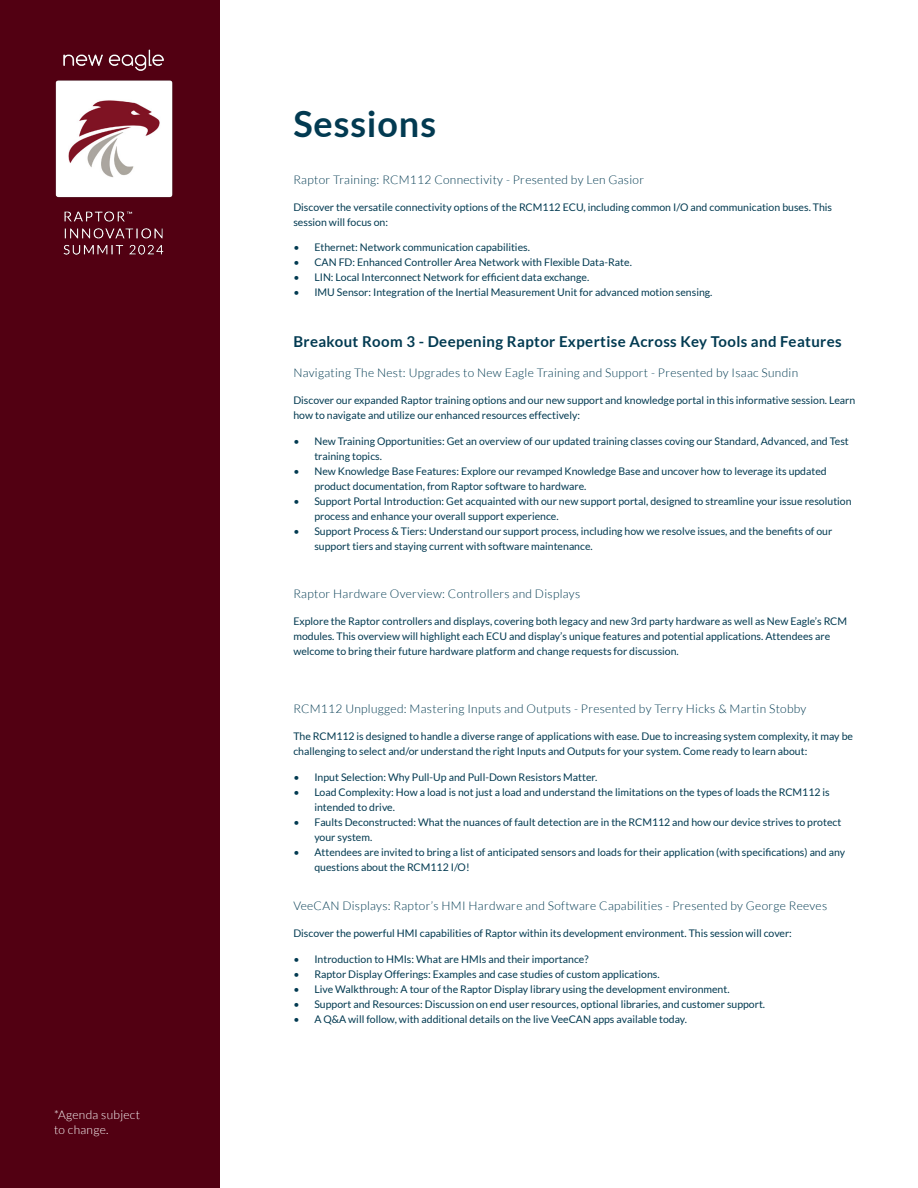
<style>
.page{position:relative;width:918px;height:1188px;background:#fff}
.page>*{position:absolute;margin:0;border:0;box-sizing:border-box;transform-origin:0 0}
.t1{font:700 36px "Lato";letter-spacing:.025em;color:#023a51}
.t2{font:700 15px "Lato";letter-spacing:.025em;color:#023a51}
.t3{font:300 12px "Lato";letter-spacing:.025em;color:#023a51}
.t4{font:300 12px/15px "Lato";letter-spacing:.025em;color:#fff}
.t5{font:10.5px/15px "Lato";color:#023a51}
</style>
<div class="page">
<div style="left:0;top:0;width:220px;height:1188px;background:#520012"></div>
<img style="left:55px;top:49px;width:118px;height:206px">
<p class="t4" style="left:54px;top:1107px;width:87px">*Agenda subject to change.</p>
<h1 class="t1" style="left:293px;top:103px;width:144px">Sessions</h1>
<p class="t3" style="left:293px;top:173px;width:352px">Raptor Training: RCM112 Connectivity - Presented by Len Gasior</p>
<p class="t5" style="left:293px;top:199px;width:540px">Discover the versatile connectivity options of the RCM112 ECU, including common I/O and communication buses. This session will focus on:</p>
<p class="t5" style="left:293px;top:240px;width:238px">• Ethernet: Network communication capabilities.</p>
<p class="t5" style="left:293px;top:255px;width:340px">• CAN FD: Enhanced Controller Area Network with Flexible Data-Rate.</p>
<p class="t5" style="left:293px;top:270px;width:297px">• LIN: Local Interconnect Network for efficient data exchange.</p>
<p class="t5" style="left:293px;top:285px;width:421px">• IMU Sensor: Integration of the Inertial Measurement Unit for advanced motion sensing.</p>
<h2 class="t2" style="left:293px;top:333px;width:550px">Breakout Room 3 - Deepening Raptor Expertise Across Key Tools and Features</h2>
<p class="t3" style="left:293px;top:366px;width:506px">Navigating The Nest: Upgrades to New Eagle Training and Support - Presented by Isaac Sundin</p>
<p class="t5" style="left:293px;top:393px;width:563px">Discover our expanded Raptor training options and our new support and knowledge portal in this informative session. Learn how to navigate and utilize our enhanced resources effectively:</p>
<p class="t5" style="left:314px;top:433px;width:536px;text-indent:-21px">• New Training Opportunities: Get an overview of our updated training classes coving our Standard, Advanced, and Test training topics.</p>
<p class="t5" style="left:314px;top:463px;width:514px;text-indent:-21px">• New Knowledge Base Features: Explore our revamped Knowledge Base and uncover how to leverage its updated product documentation, from Raptor software to hardware.</p>
<p class="t5" style="left:314px;top:493px;width:539px;text-indent:-21px">• Support Portal Introduction: Get acquainted with our new support portal, designed to streamline your issue resolution process and enhance your overall support experience.</p>
<p class="t5" style="left:314px;top:523px;width:519px;text-indent:-21px">• Support Process &amp; Tiers: Understand our support process, including how we resolve issues, and the benefits of our support tiers and staying current with software maintenance.</p>
<p class="t3" style="left:293px;top:587px;width:288px">Raptor Hardware Overview: Controllers and Displays</p>
<p class="t5" style="left:293px;top:613px;width:555px">Explore the Raptor controllers and displays, covering both legacy and new 3rd party hardware as well as New Eagle’s RCM modules. This overview will highlight each ECU and display’s unique features and potential applications. Attendees are welcome to bring their future hardware platform and change requests for discussion.</p>
<p class="t3" style="left:293px;top:702px;width:515px">RCM112 Unplugged: Mastering Inputs and Outputs - Presented by Terry Hicks &amp; Martin Stobby</p>
<p class="t5" style="left:293px;top:729px;width:561px">The RCM112 is designed to handle a diverse range of applications with ease. Due to increasing system complexity, it may be challenging to select and/or understand the right Inputs and Outputs for your system. Come ready to learn about:</p>
<p class="t5" style="left:293px;top:769px;width:305px">• Input Selection: Why Pull-Up and Pull-Down Resistors Matter.</p>
<p class="t5" style="left:314px;top:784px;width:517px;text-indent:-21px">• Load Complexity: How a load is not just a load and understand the limitations on the types of loads the RCM112 is intended to drive.</p>
<p class="t5" style="left:314px;top:814px;width:528px;text-indent:-21px">• Faults Deconstructed: What the nuances of fault detection are in the RCM112 and how our device strives to protect your system.</p>
<p class="t5" style="left:314px;top:844px;width:532px;text-indent:-21px">• Attendees are invited to bring a list of anticipated sensors and loads for their application (with specifications) and any questions about the RCM112 I/O!</p>
<p class="t3" style="left:293px;top:900px;width:535px">VeeCAN Displays: Raptor’s HMI Hardware and Software Capabilities - Presented by George Reeves</p>
<p class="t5" style="left:293px;top:926px;width:500px">Discover the powerful HMI capabilities of Raptor within its development environment. This session will cover:</p>
<p class="t5" style="left:293px;top:951px;width:297px">• Introduction to HMIs: What are HMIs and their importance?</p>
<p class="t5" style="left:293px;top:966px;width:368px">• Raptor Display Offerings: Examples and case studies of custom applications.</p>
<p class="t5" style="left:293px;top:981px;width:438px">• Live Walkthrough: A tour of the Raptor Display library using the development environment.</p>
<p class="t5" style="left:293px;top:996px;width:473px">• Support and Resources: Discussion on end user resources, optional libraries, and customer support.</p>
<p class="t5" style="left:293px;top:1011px;width:395px">• A Q&amp;A will follow, with additional details on the live VeeCAN apps available today.</p>
</div>
